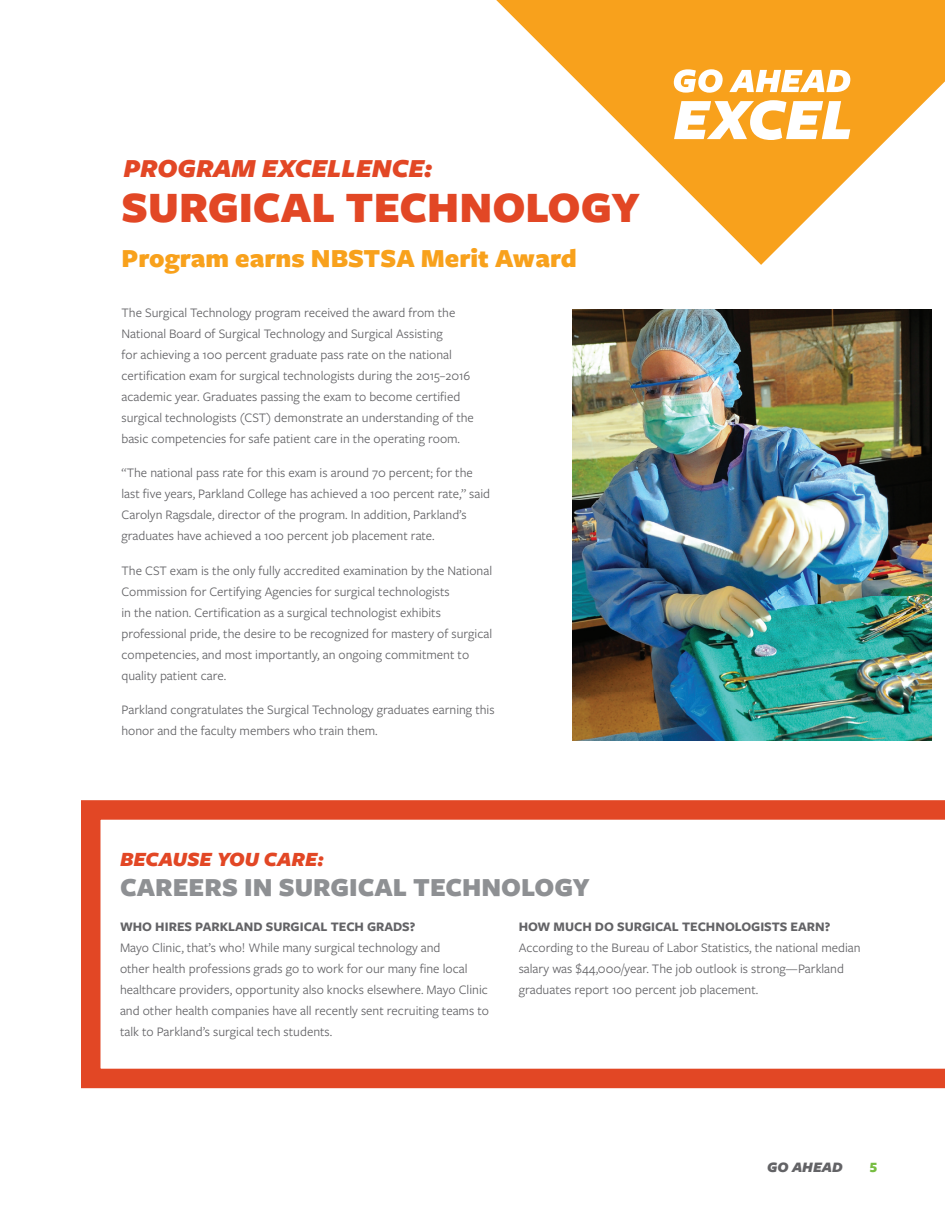
<style>
.page{position:relative;width:945px;height:1215px;background:#fff}
.page>*{position:absolute;margin:0;border:0;box-sizing:border-box;transform-origin:0 0}
.t1{font:italic 900 60.75px "Freight Sans Pro";color:#fff}
.t2{font:900 45px "Freight Sans Pro";color:#e24725}
.t3{font:900 27px "Freight Sans Pro";color:#f8a11c}
.t4{font:900 27px "Freight Sans Pro";color:#8e9093}
.t5{font:italic 900 27px "Freight Sans Pro";color:#e24725}
.t6{font:italic 900 21px "Freight Sans Pro";color:#e24725}
.t7{font:italic 900 15px "Freight Sans Pro";color:#636366}
.t8{font:900 15px "Freight Sans Pro";color:#77bd42}
.t9{font:13.5px/21px "Freight Sans Pro";color:#636366}
.t10{font:700 13.5px "Freight Sans Pro";color:#636366}
</style>
<div class="page">
<svg style="left:496px;top:0;width:449px;height:265px;fill:#f8a11c"></svg>
<img style="left:572px;top:309px;width:360px;height:432px">
<svg style="left:674px;top:69px;width:49px;height:24px"></svg>
<svg style="left:729px;top:70px;width:121px;height:22px"></svg>
<svg style="left:81px;top:800px;width:864px;height:289px"></svg>
<h3 class="t5" style="left:123px;top:150px;width:311px">PROGRAM EXCELLENCE:</h3>
<h2 class="t2" style="left:122px;top:176px;width:520px">SURGICAL TECHNOLOGY</h2>
<h3 class="t3" style="left:122px;top:239px;width:457px">Program earns NBSTSA Merit Award</h3>
<p class="t9" style="left:122px;top:301px;width:354px">The Surgical Technology program received the award from the National Board of Surgical Technology and Surgical Assisting<br>for achieving a 100 percent graduate pass rate on the national certification exam for surgical technologists during the 2015–2016 academic year. Graduates passing the exam to become certified surgical technologists (CST) demonstrate an understanding of the basic competencies for safe patient care in the operating room.</p>
<p class="t9" style="left:122px;top:462px;width:370px">“The national pass rate for this exam is around 70 percent; for the last five years, Parkland College has achieved a 100 percent rate,” said Carolyn Ragsdale, director of the program. In addition, Parkland’s graduates have achieved a 100 percent job placement rate.</p>
<p class="t9" style="left:122px;top:559px;width:372px">The CST exam is the only fully accredited examination by the National Commission for Certifying Agencies for surgical technologists<br>in the nation. Certification as a surgical technologist exhibits professional pride, the desire to be recognized for mastery of surgical competencies, and most importantly, an ongoing commitment to quality patient care.</p>
<p class="t9" style="left:122px;top:699px;width:375px">Parkland congratulates the Surgical Technology graduates earning this honor and the faculty members who train them.</p>
<h1 class="t1" style="left:673px;top:77px;width:182px">EXCEL</h1>
<h3 class="t6" style="left:120px;top:845px;width:205px">BECAUSE YOU CARE:</h3>
<h3 class="t4" style="left:120px;top:869px;width:471px">CAREERS IN SURGICAL TECHNOLOGY</h3>
<p class="t10" style="left:120px;top:917px;width:297px">WHO HIRES PARKLAND SURGICAL TECH GRADS?</p>
<p class="t9" style="left:120px;top:936px;width:370px">Mayo Clinic, that’s who! While many surgical technology and<br>other health professions grads go to work for our many fine local healthcare providers, opportunity also knocks elsewhere. Mayo Clinic and other health companies have all recently sent recruiting teams to talk to Parkland’s surgical tech students.</p>
<p class="t10" style="left:519px;top:917px;width:313px">HOW MUCH DO SURGICAL TECHNOLOGISTS EARN?</p>
<p class="t9" style="left:519px;top:936px;width:343px">According to the Bureau of Labor Statistics, the national median salary was $44,000/year. The job outlook is strong—Parkland graduates report 100 percent job placement.</p>
<p class="t7" style="left:767px;top:1157px;width:77px">GO AHEAD</p>
<p class="t8" style="left:870px;top:1157px;width:9px">5</p>
</div>
